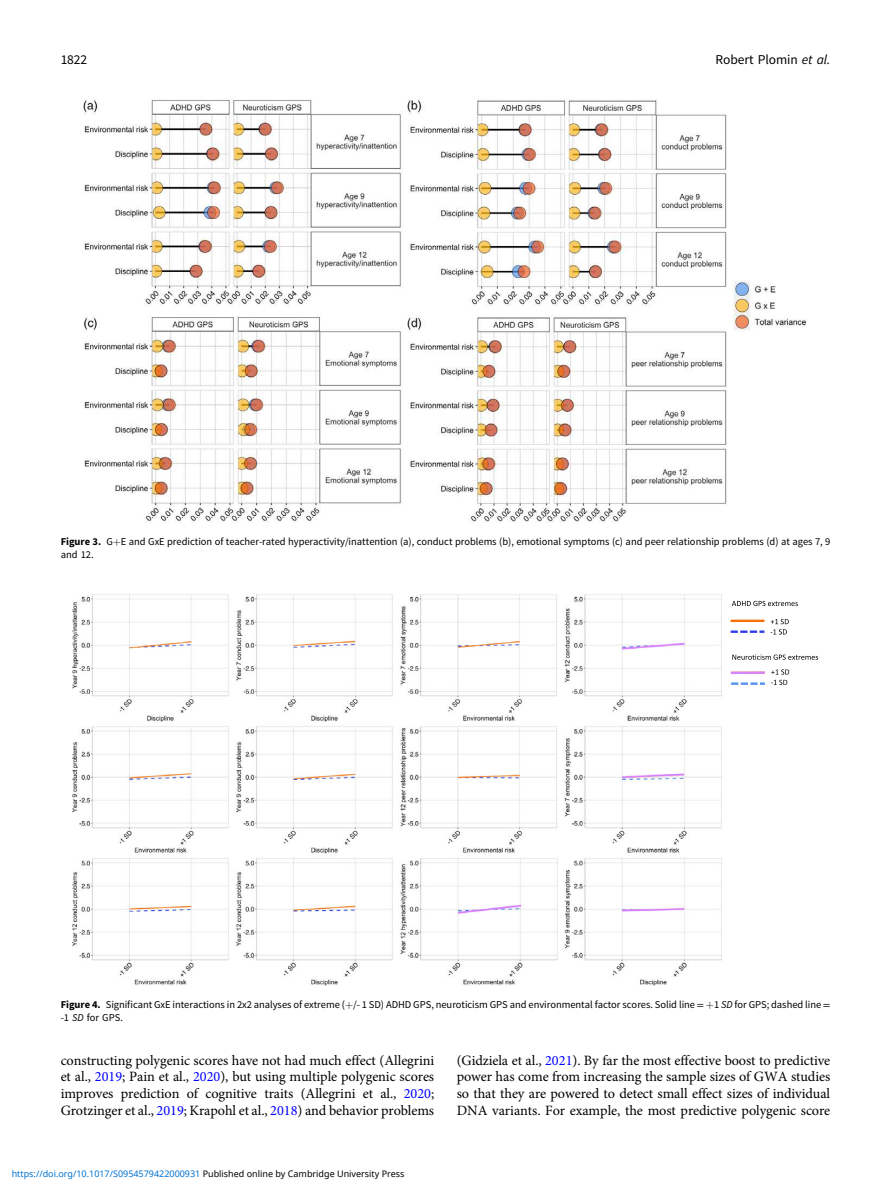
<style>
.page{position:relative;width:891px;height:1188px;background:#fff}
.page>*{position:absolute;margin:0;border:0;box-sizing:border-box;transform-origin:0 0}
.t1{font:14.25px/16.5px "Adv OT1 ef 757 c 0";color:#000;text-align:justify}
.t2{font:13.5px "Adv OT0 e 40 dc 65";color:#000}
.t3{font:10.5px/13.5px "Adv OT0 e 40 dc 65";color:#000}
.t4{font:9px "Noto Sans";color:#0172cf}
.s1{font-family:"Adv O Tcabc 3928.I"}
.s2{font-family:"Adv O Ta 42 dc 7 d 3.B"}
.s3{font-family:"Adv P4 C4 E74"}
.s4{font-family:"Adv OT8608 a 8 d 1"}
.s5{color:#00f}
.s6{color:#000}
</style>
<div class="page">
<img style="left:84px;top:99px;width:722px;height:423px">
<img style="left:73px;top:594px;width:717px;height:391px">
<svg style="left:732px;top:601px;width:66px;height:5px"></svg>
<hr style="left:731px;top:620px;width:33px;height:2px;background:#f87006">
<svg style="left:731px;top:630px;width:33px;height:3px"></svg>
<svg style="left:770px;top:619px;width:19px;height:16px"></svg>
<svg style="left:732px;top:655px;width:86px;height:5px"></svg>
<svg style="left:731px;top:682px;width:34px;height:3px"></svg>
<svg style="left:771px;top:669px;width:18px;height:16px"></svg>
<hr style="left:731px;top:671px;width:34px;height:3px;background:#d883ff">
<p class="t2" style="left:61px;top:55px;width:28px">1822</p>
<p class="t2" style="left:715px;top:55px;width:116px">Robert Plomin <span class="s1">et al.</span></p>
<p class="t3" style="left:61px;top:536px;width:771px"><span class="s2">Figure 3.</span> G<span class="s3">þ</span>E and GxE prediction of teacher-rated hyperactivity/inattention (a), conduct problems (b), emotional symptoms (c) and peer relationship problems (d) at ages 7, 9 and 12.</p>
<p class="t3" style="left:61px;top:998px;width:771px"><span class="s2">Figure 4.</span> Significant GxE interactions in 2x2 analyses of extreme (<span class="s3">þ</span>/- 1 SD) ADHD GPS, neuroticism GPS and environmental factor scores. Solid line <span class="s4">=</span> <span class="s3">þ</span>1 <span class="s1">SD</span> for GPS; dashed line <span class="s4">= </span>-1 <span class="s1">SD</span> for GPS.</p>
<p class="t1" style="left:61px;top:1053px;width:375px">constructing polygenic scores have not had much effect (Allegrini et al., <span class="s5">2019</span>; Pain et al., <span class="s5">2020</span>), but using multiple polygenic scores improves prediction of cognitive traits (Allegrini et al., <span class="s5">2020</span>; Grotzinger et al., <span class="s5">2019</span>; Krapohl et al., <span class="s5">2018</span>) and behavior problems</p>
<p class="t1" style="left:457px;top:1053px;width:375px">(Gidziela et al., <span class="s5">2021</span>). By far the most effective boost to predictive power has come from increasing the sample sizes of GWA studies so that they are powered to detect small effect sizes of individual DNA variants. For example, the most predictive polygenic score</p>
<p class="t4" style="left:12px;top:1168px;width:394px">https://doi.org/10.1017/S0954579422000931 <span class="s6">Published online by Cambridge University Press</span></p>
</div>
